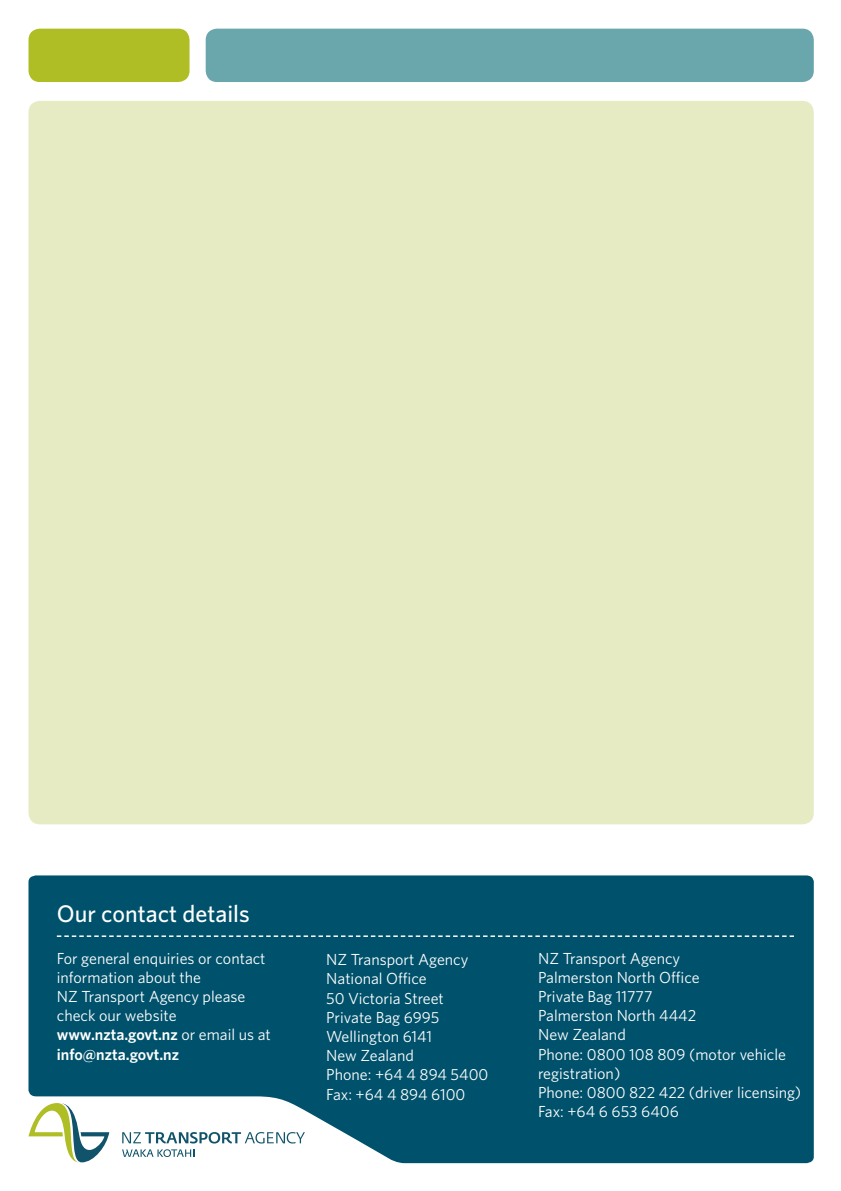
<style>
.page{position:relative;width:841px;height:1191px;background:#fff}
.page>*{position:absolute;margin:0;border:0;box-sizing:border-box;transform-origin:0 0}
.t1{font:500 24px "Whitney";color:#fff}
.t2{font:16px/19.2px "Whitney";color:#fff}
.t3{font:600 16px "Whitney";color:#fff}
.s1{font-weight:400}
</style>
<div class="page">
<div style="left:28px;top:29px;width:162px;height:53px;background:#aebe24;border-radius:11px"></div>
<div style="left:206px;top:29px;width:608px;height:53px;background:#69a7ad;border-radius:11px"></div>
<div style="left:28px;top:101px;width:786px;height:723px;background:#e7ebc4;border-radius:11px"></div>
<div style="left:28px;top:875px;width:786px;height:287px;background:#00526c"></div>
<svg style="left:122px;top:1131px;width:183px;height:25px"></svg>
<svg style="left:28px;top:1096px;width:81px;height:66px"></svg>
<svg style="left:57px;top:935px;width:737px;height:1px"></svg>
<p class="t1" style="left:57px;top:898px;width:194px">Our contact details</p>
<p class="t2" style="left:57px;top:947px;width:210px">For general enquiries or contact</p>
<p class="t2" style="left:57px;top:967px;width:190px">information about the<br>NZ Transport Agency please check our website</p>
<p class="t3" style="left:57px;top:1024px;width:216px">www.nzta.govt.nz <span class="s1">or email us at</span></p>
<p class="t3" style="left:57px;top:1043px;width:124px">info@nzta.govt.nz</p>
<p class="t2" style="left:326px;top:949px;width:144px">NZ Transport Agency</p>
<p class="t2" style="left:326px;top:968px;width:102px">National Office</p>
<p class="t2" style="left:326px;top:987px;width:119px">50 Victoria Street</p>
<p class="t2" style="left:326px;top:1007px;width:115px">Private Bag 6995</p>
<p class="t2" style="left:326px;top:1026px;width:107px">Wellington 6141</p>
<p class="t2" style="left:326px;top:1045px;width:89px">New Zealand</p>
<p class="t2" style="left:326px;top:1064px;width:164px">Phone: +64 4 894 5400</p>
<p class="t2" style="left:326px;top:1083px;width:141px">Fax: +64 4 894 6100</p>
<p class="t2" style="left:538px;top:947px;width:144px">NZ Transport Agency</p>
<p class="t2" style="left:538px;top:967px;width:163px">Palmerston North Office</p>
<p class="t2" style="left:538px;top:986px;width:116px">Private Bag 11777</p>
<p class="t2" style="left:538px;top:1005px;width:160px">Palmerston North 4442</p>
<p class="t2" style="left:538px;top:1024px;width:89px">New Zealand</p>
<p class="t2" style="left:538px;top:1043px;width:249px">Phone: 0800 108 809 (motor vehicle registration)</p>
<p class="t2" style="left:538px;top:1082px;width:265px">Phone: 0800 822 422 (driver licensing)</p>
<p class="t2" style="left:538px;top:1101px;width:142px">Fax: +64 6 653 6406</p>
</div>
